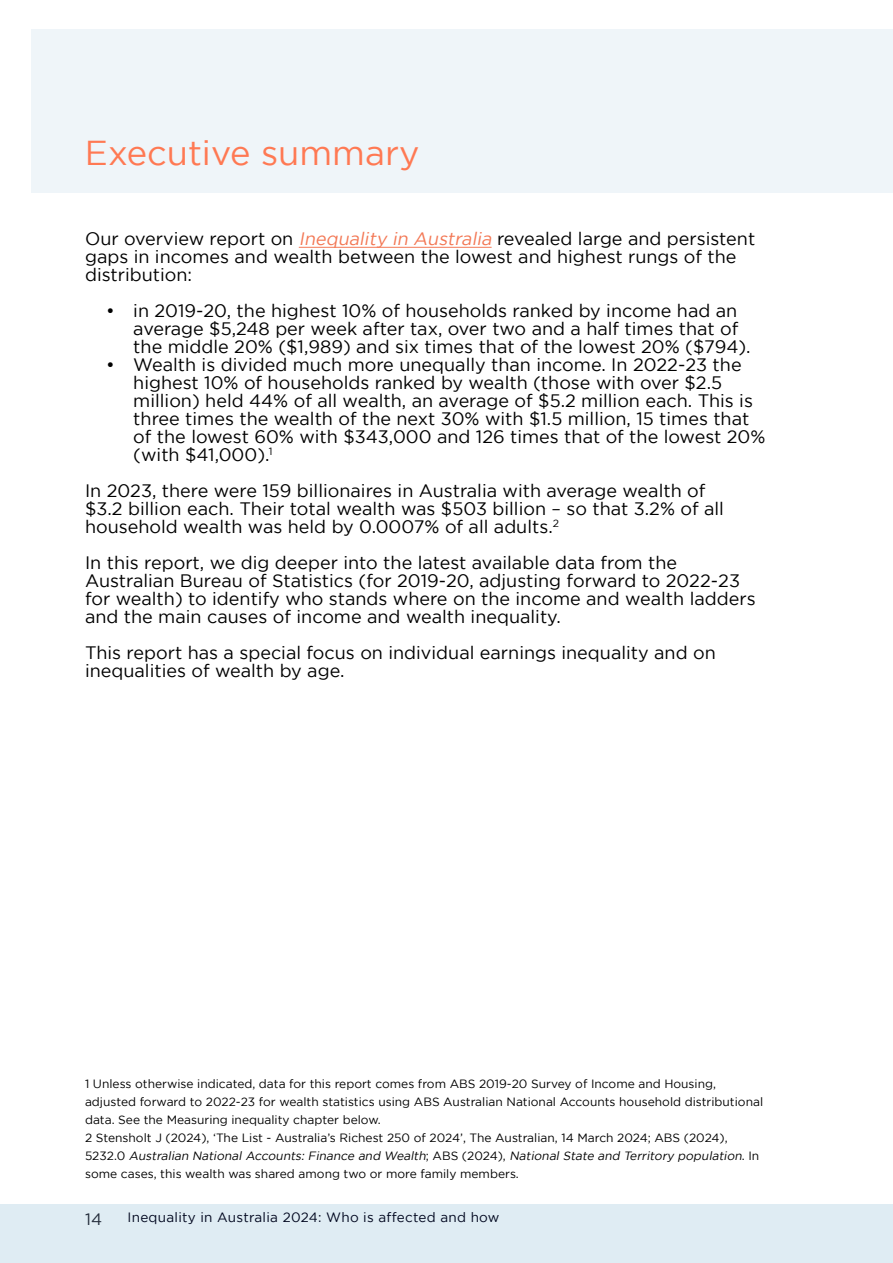
<style>
.page{position:relative;width:893px;height:1263px;background:#fff}
.page>*{position:absolute;margin:0;border:0;box-sizing:border-box;transform-origin:0 0}
.Section_Heading{font:34.5px "Gotham";color:#ff7953}
.Paragraph_Style_2{font:18px/18px "Gotham";color:#000}
.t1{font:16.5px "Gotham";color:#232c3a}
.t2{font:13.5px "Gotham";letter-spacing:.02em;color:#00061e}
.t3{font:12px/18px "Gotham";color:#000}
.s1{font-style:italic;color:#f37855}
.s2{font-style:italic}
</style>
<div class="page">
<div style="left:32px;top:30px;width:861px;height:163px;background:#eff5f9"></div>
<hr style="left:299px;top:247px;width:193px;height:1px;background:#f37855">
<div style="left:0;top:1204px;width:893px;height:59px;background:#dfecf3"></div>
<p class="Section_Heading" style="left:85px;top:134px;width:336px">Executive summary</p>
<p class="Paragraph_Style_2" style="left:85px;top:229px;width:672px">Our overview report on <span class="s1">Inequality in Australia</span> revealed large and persistent gaps in incomes and wealth between the lowest and highest rungs of the distribution:</p>
<p class="Paragraph_Style_2" style="left:133px;top:301px;width:619px;text-indent:-27px">• in 2019-20, the highest 10% of households ranked by income had an average $5,248 per week after tax, over two and a half times that of the middle 20% ($1,989) and six times that of the lowest 20% ($794).</p>
<p class="Paragraph_Style_2" style="left:133px;top:355px;width:634px;text-indent:-27px">• Wealth is divided much more unequally than income. In 2022-23 the highest 10% of households ranked by wealth (those with over $2.5 million) held 44% of all wealth, an average of $5.2 million each. This is three times the wealth of the next 30% with $1.5 million, 15 times that of the lowest 60% with $343,000 and 126 times that of the lowest 20% (with $41,000).<sup>1</sup></p>
<p class="Paragraph_Style_2" style="left:85px;top:481px;width:640px">In 2023, there were 159 billionaires in Australia with average wealth of $3.2 billion each. Their total wealth was $503 billion – so that 3.2% of all household wealth was held by 0.0007% of all adults.<sup>2</sup></p>
<p class="Paragraph_Style_2" style="left:85px;top:553px;width:672px">In this report, we dig deeper into the latest available data from the Australian Bureau of Statistics (for 2019-20, adjusting forward to 2022-23 for wealth) to identify who stands where on the income and wealth ladders and the main causes of income and wealth inequality.</p>
<p class="Paragraph_Style_2" style="left:85px;top:643px;width:632px">This report has a special focus on individual earnings inequality and on inequalities of wealth by age.</p>
<p class="t3" style="left:85px;top:1074px;width:680px">1 Unless otherwise indicated, data for this report comes from ABS 2019-20 Survey of Income and Housing, adjusted forward to 2022-23 for wealth statistics using ABS Australian National Accounts household distributional data. See the Measuring inequality chapter below.</p>
<p class="t3" style="left:85px;top:1128px;width:676px">2 Stensholt J (2024), ‘The List - Australia’s Richest 250 of 2024’, The Australian, 14 March 2024; ABS (2024),<br>5 2 3 2 . 0 <span class="s2">Australian National Accounts: Finance and Wealth</span>; A B S ( 2 0 2 4 ) , <span class="s2">National State and Territory population</span>. I n some cases, this wealth was shared among two or more family members.</p>
<p class="t1" style="left:85px;top:1209px;width:19px">14</p>
<p class="t2" style="left:128px;top:1210px;width:373px">Inequality in Australia 2024: Who is affected and how</p>
</div>
